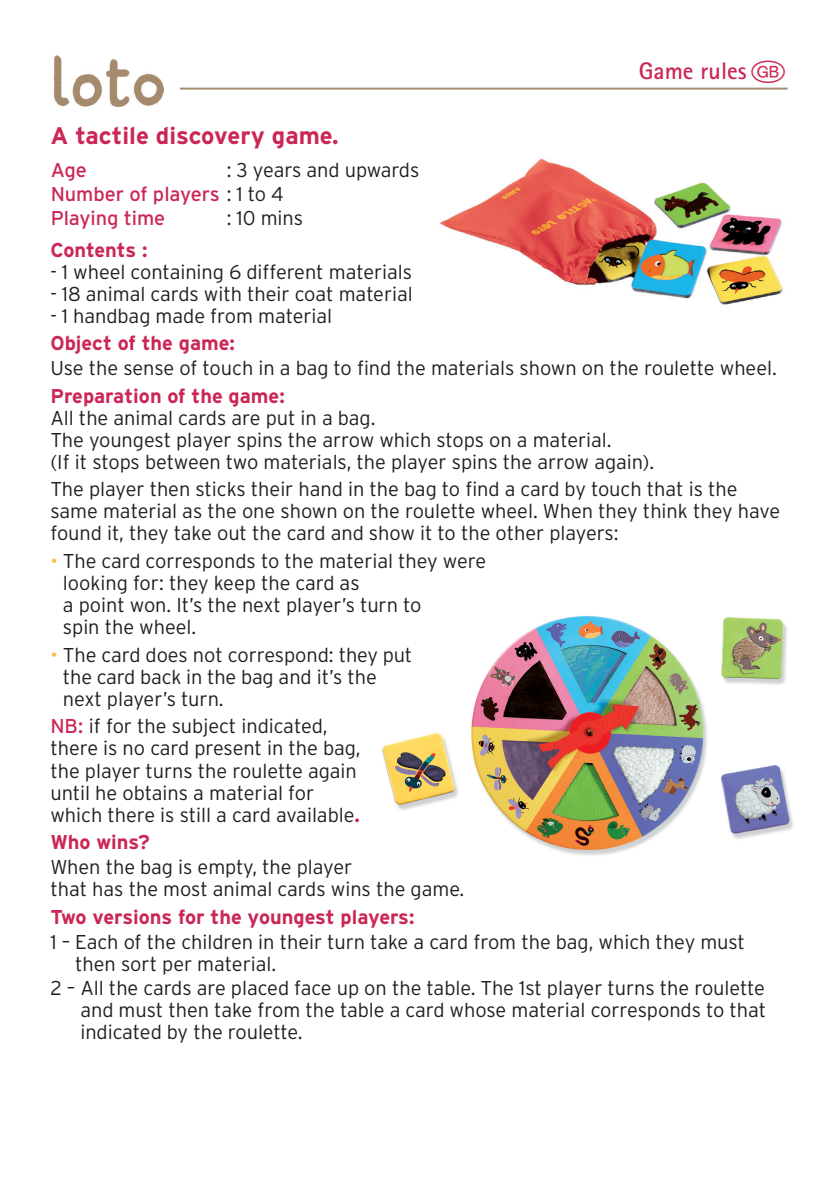
<style>
.page{position:relative;width:836px;height:1190px;background:#fff}
.page>*{position:absolute;margin:0;border:0;box-sizing:border-box;transform-origin:0 0}
.t1{font:700 24px "Interstate";color:#cb2755}
.t2{font:700 24px "Agfa Rotis Sans Serif";color:#cb2755}
.t3{font:300 20px/22px "Interstate";letter-spacing:-.005em;color:#231f20}
.t4{font:700 20px "Interstate";color:#cb2755}
.t5{font:20px "Interstate";letter-spacing:-.005em;color:#cb2755}
.s1{font-weight:300;color:#231f20}
.s2{color:#fdbb3e}
.s3{font-weight:400;color:#cb2755}
.s4{font-weight:700;color:#cb2755}
</style>
<div class="page">
<img style="left:440px;top:158px;width:343px;height:147px">
<hr style="left:174px;top:88px;width:613px;height:2px;background:#a68b6e">
<div style="left:41px;top:39px;width:139px;height:70px;background:#fff"></div>
<img style="left:54px;top:55px;width:109px;height:52px">
<img style="left:382px;top:616px;width:411px;height:240px">
<p class="t2" style="left:639px;top:56px;width:109px">Game rules</p>
<p class="t1" style="left:50px;top:122px;width:290px">A tactile discovery game.</p>
<p class="t5" style="left:51px;top:159px;width:38px">Age</p>
<p class="t3" style="left:227px;top:159px;width:194px">: 3 years and upwards</p>
<p class="t5" style="left:51px;top:183px;width:235px">Number of players <span class="s1">: 1 to 4</span></p>
<p class="t5" style="left:51px;top:207px;width:116px">Playing time</p>
<p class="t3" style="left:227px;top:207px;width:78px">: 10 mins</p>
<p class="t4" style="left:50px;top:238px;width:99px">Contents :</p>
<p class="t3" style="left:50px;top:260px;width:363px">- 1 wheel containing 6 different materials</p>
<p class="t3" style="left:50px;top:282px;width:364px">- 18 animal cards with their coat material</p>
<p class="t3" style="left:50px;top:304px;width:283px">- 1 handbag made from material</p>
<p class="t4" style="left:50px;top:332px;width:186px">Object of the game:</p>
<p class="t3" style="left:50px;top:357px;width:728px">Use the sense of touch in a bag to find the materials shown on the roulette wheel.</p>
<p class="t4" style="left:50px;top:384px;width:236px">Preparation of the game:</p>
<p class="t3" style="left:50px;top:406px;width:326px">All the animal cards are put in a bag.</p>
<p class="t3" style="left:50px;top:428px;width:563px">The youngest player spins the arrow which stops on a material.</p>
<p class="t3" style="left:50px;top:450px;width:605px">(If it stops between two materials, the player spins the arrow again).</p>
<p class="t3" style="left:50px;top:478px;width:731px">The player then sticks their hand in the bag to find a card by touch that is the same material as the one shown on the roulette wheel. When they think they have found it, they take out the card and show it to the other players:</p>
<p class="t3" style="left:63px;top:550px;width:425px;text-indent:-13px"><span class="s2">•</span> The card corresponds to the material they were looking for: they keep the card as<br>a point won. It’s the next player’s turn to<br>spin the wheel.</p>
<p class="t3" style="left:63px;top:643px;width:351px;text-indent:-13px"><span class="s2">•</span> The card does not correspond: they put the card back in the bag and it’s the next player’s turn.</p>
<p class="t3" style="left:50px;top:715px;width:312px"><span class="s3">NB:</span> if for the subject indicated, there is no card present in the bag, the player turns the roulette again until he obtains a material for which there is still a card available<span class="s4">.</span></p>
<p class="t4" style="left:50px;top:831px;width:101px">Who wins?</p>
<p class="t3" style="left:50px;top:856px;width:415px">When the bag is empty, the player<br>that has the most animal cards wins the game.</p>
<p class="t4" style="left:50px;top:905px;width:365px">Two versions for the youngest players:</p>
<p class="t3" style="left:75px;top:930px;width:671px;text-indent:-25px">1 – Each of the children in their turn take a card from the bag, which they must then sort per material.</p>
<p class="t3" style="left:80px;top:977px;width:687px;text-align:justify;text-indent:-30px">2 – All the cards are placed face up on the table. The 1st player turns the roulette and must then take from the table a card whose material corresponds to that indicated by the roulette.</p>
</div>
